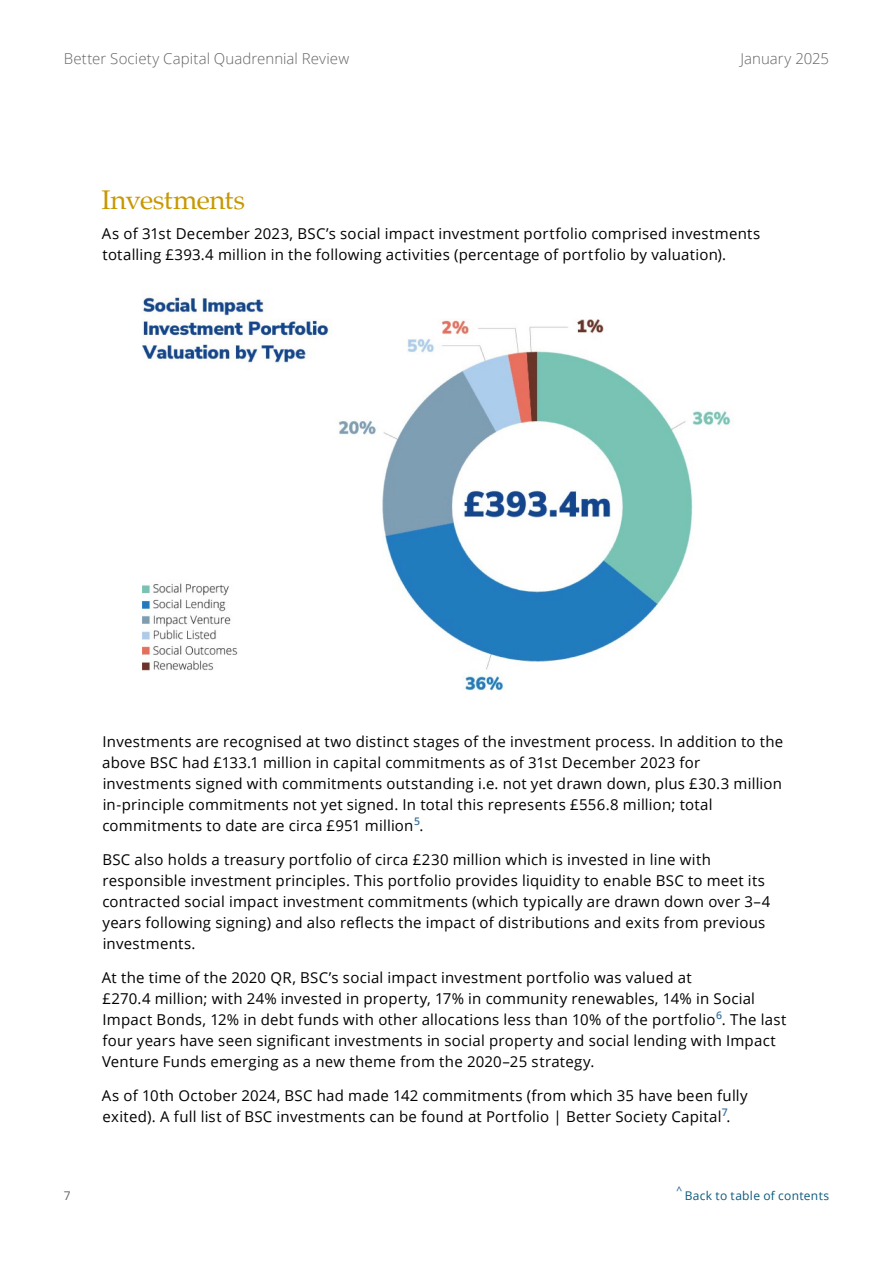
<style>
.page{position:relative;width:893px;height:1263px;background:#fff}
.page>*{position:absolute;margin:0;border:0;box-sizing:border-box;transform-origin:0 0}
._02_Head{font:27px "Palatino";letter-spacing:-.02em;color:#c79800}
._04_Body{font:15px/21px "Open Sans";letter-spacing:.015em;color:#000}
.t1{font:300 15px "Open Sans";letter-spacing:.005em;color:#646363}
.t2{font:12px "Open Sans";letter-spacing:.025em;color:#0d5a7c}
.t3{font:12px "Open Sans";color:#646363}
.t4{font:600 10.5px "Open Sans";color:#3e739a}
</style>
<div class="page">
<img style="left:142px;top:297px;width:589px;height:394px">
<p class="t1" style="left:64px;top:48px;width:287px">Better Society Capital Quadrennial Review</p>
<p class="t1" style="left:740px;top:48px;width:90px">January 2025</p>
<p class="_02_Head" style="left:101px;top:178px;width:145px">Investments</p>
<p class="_04_Body" style="left:102px;top:222px;width:660px">As of 31st December 2023, BSC’s social impact investment portfolio comprised investments totalling £393.4 million in the following activities (percentage of portfolio by valuation).</p>
<p class="_04_Body" style="left:102px;top:731px;width:683px">Investments are recognised at two distinct stages of the investment process. In addition to the above BSC had £133.1 million in capital commitments as of 31st December 2023 for investments signed with commitments outstanding i.e. not yet drawn down, plus £30.3 million in-principle commitments not yet signed. In total this represents £556.8 million; total commitments to date are circa £951 million<sup>5</sup>.</p>
<p class="_04_Body" style="left:102px;top:849px;width:670px">BSC also holds a treasury portfolio of circa £230 million which is invested in line with responsible investment principles. This portfolio provides liquidity to enable BSC to meet its contracted social impact investment commitments (which typically are drawn down over 3–4 years following signing) and also reflects the impact of distributions and exits from previous investments.</p>
<p class="_04_Body" style="left:102px;top:967px;width:686px">At the time of the 2020 QR, BSC’s social impact investment portfolio was valued at<br>£270.4 million; with 24% invested in property, 17% in community renewables, 14% in Social Impact Bonds, 12% in debt funds with other allocations less than 10% of the portfolio<sup>6</sup>. The last four years have seen significant investments in social property and social lending with Impact Venture Funds emerging as a new theme from the 2020–25 strategy.</p>
<p class="_04_Body" style="left:102px;top:1084px;width:647px">As of 10th October 2024, BSC had made 142 commitments (from which 35 have been fully exited). A full list of BSC investments can be found at Portfolio | Better Society Capital<sup>7</sup>.</p>
<p class="t4" style="left:677px;top:1183px;width:7px">^</p>
<p class="t3" style="left:64px;top:1187px;width:8px">7</p>
<p class="t2" style="left:685px;top:1187px;width:146px">Back to table of contents</p>
</div>
